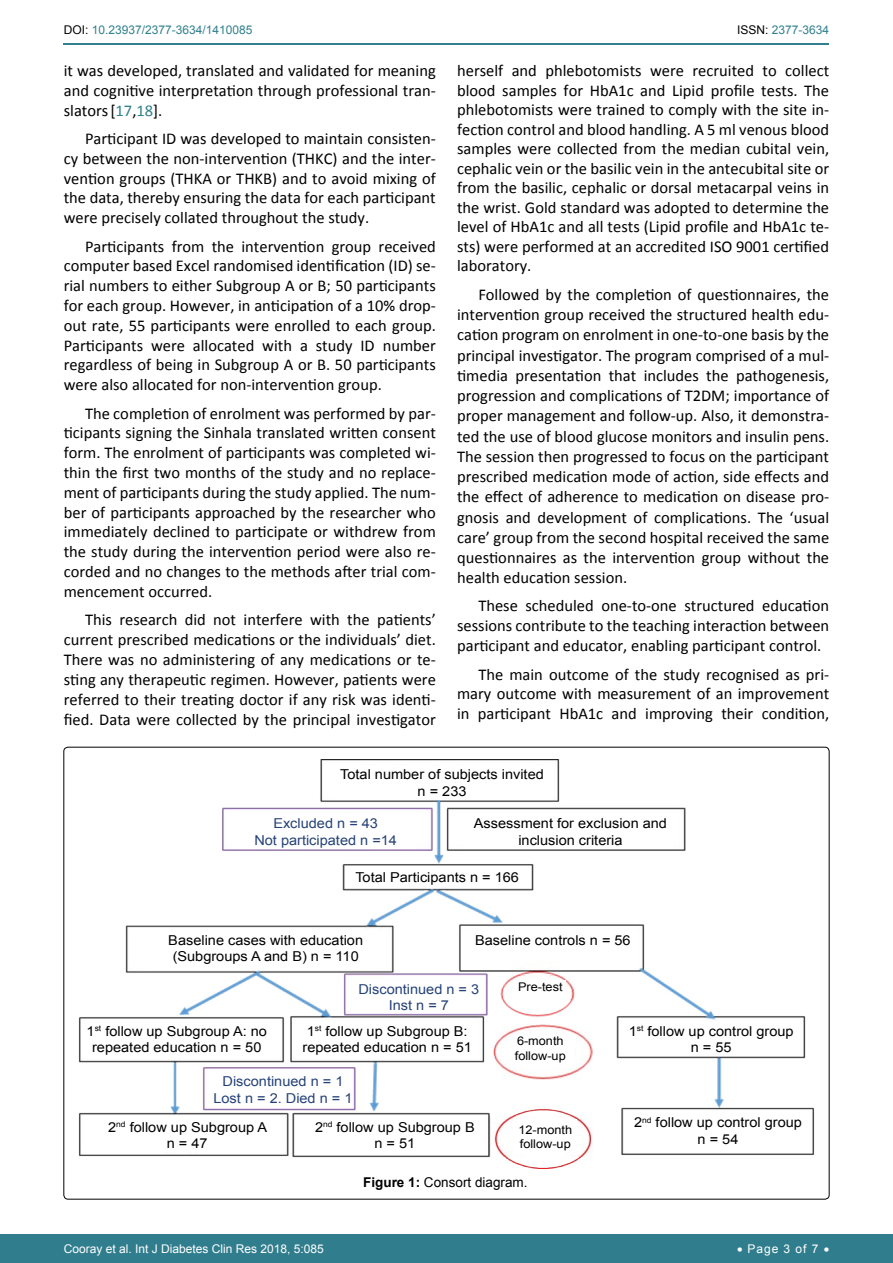
<style>
.page{position:relative;width:893px;height:1263px;background:#fff}
.page>*{position:absolute;margin:0;border:0;box-sizing:border-box;transform-origin:0 0}
.t1{font:16.5px/19.8px "Calibri";color:#000;text-align:justify}
.t2{font:13.65px/16.4px "Arial";color:#000;text-align:center;scale:1.06 1}
.t3{font:13.65px/16.4px "Arial";color:#254278;text-align:center;scale:1.06 1}
.t4{font:13.5px "Arial";color:#000}
.t5{font:12px "Arial";color:#fff}
.t6{font:12px "Arial";color:#30808d}
.t7{font:12px/14.4px "Arial";color:#000;scale:1.06 1}
.s1{color:#000}
.s2{color:#30808d}
.s3{font-weight:700}
</style>
<div class="page">
<hr style="left:64px;top:43px;width:765px;height:2px;background:#30808d">
<div style="left:0;top:1234px;width:893px;height:29px;background:#307d8d"></div>
<img style="left:79px;top:760px;width:735px;height:408px">
<div style="left:516px;top:1120px;width:61px;height:32px;background:#fff"></div>
<div style="left:303px;top:1117px;width:180px;height:37px;background:#fff"></div>
<div style="left:97px;top:1117px;width:180px;height:35px;background:#fff"></div>
<div style="left:208px;top:1072px;width:143px;height:34px;background:#fff"></div>
<div style="left:624px;top:1111px;width:184px;height:40px;background:#fff"></div>
<div style="left:624px;top:1021px;width:176px;height:34px;background:#fff"></div>
<div style="left:513px;top:1033px;width:61px;height:32px;background:#fff"></div>
<div style="left:513px;top:980px;width:53px;height:16px;background:#fff"></div>
<div style="left:296px;top:1021px;width:177px;height:37px;background:#fff"></div>
<div style="left:82px;top:1021px;width:191px;height:37px;background:#fff"></div>
<div style="left:354px;top:980px;width:129px;height:32px;background:#fff"></div>
<div style="left:150px;top:930px;width:224px;height:40px;background:#fff"></div>
<div style="left:468px;top:928px;width:167px;height:25px;background:#fff"></div>
<div style="left:347px;top:869px;width:177px;height:18px;background:#fff"></div>
<div style="left:234px;top:813px;width:181px;height:35px;background:#fff"></div>
<div style="left:464px;top:813px;width:210px;height:35px;background:#fff"></div>
<div style="left:332px;top:766px;width:221px;height:33px;background:#fff"></div>
<p class="t6" style="left:64px;top:22px;width:190px"><span class="s1">DOI:</span> 10.23937/2377-3634/1410085</p>
<p class="t6" style="left:737px;top:22px;width:94px"><span class="s1">ISSN:</span> 2377-3634</p>
<p class="t1" style="left:64px;top:61px;width:374px">it was developed, translated and validated for meaning and cognitive interpretation through professional tran&shy;slators[<span class="s2">17</span>,<span class="s2">18</span>].</p>
<p class="t1" style="left:64px;top:129px;width:374px;text-indent:21px">Participant ID was developed to maintain consisten&shy;cy between the non-intervention (THKC) and the inter&shy;vention groups (THKA or THKB) and to avoid mixing of the data, thereby ensuring the data for each participant were precisely collated throughout the study.</p>
<p class="t1" style="left:64px;top:236px;width:374px;text-indent:21px">Participants from the intervention group received computer based Excel randomised identification (ID) se&shy;rial numbers to either Subgroup A or B; 50 participants for each group. However, in anticipation of a 10% drop&shy;out rate, 55 participants were enrolled to each group.<br>Participants were allocated with a study ID number regardless of being in Subgroup A or B. 50 participants were also allocated for non-intervention group.</p>
<p class="t1" style="left:64px;top:403px;width:374px;text-indent:21px">The completion of enrolment was performed by par&shy;ticipants signing the Sinhala translated written consent form. The enrolment of participants was completed wi&shy;thin the first two months of the study and no replace&shy;ment of participants during the study applied. The num&shy;ber of participants approached by the researcher who immediately declined to participate or withdrew from the study during the intervention period were also re&shy;corded and no changes to the methods after trial com&shy;mencement occurred.</p>
<p class="t1" style="left:64px;top:610px;width:374px;text-indent:21px">This research did not interfere with the patients’ current prescribed medications or the individuals’ diet.<br>There was no administering of any medications or te&shy;sting any therapeutic regimen. However, patients were referred to their treating doctor if any risk was identi&shy;fied. Data were collected by the principal investigator</p>
<p class="t1" style="left:457px;top:61px;width:374px">herself and phlebotomists were recruited to collect blood samples for HbA1c and Lipid profile tests. The phlebotomists were trained to comply with the site in&shy;fection control and blood handling. A 5 ml venous blood samples were collected from the median cubital vein, cephalic vein or the basilic vein in the antecubital site or from the basilic, cephalic or dorsal metacarpal veins in the wrist. Gold standard was adopted to determine the level of HbA1c and all tests (Lipid profile and HbA1c te&shy;sts) were performed at an accredited ISO 9001 certified laboratory.</p>
<p class="t1" style="left:457px;top:284px;width:374px;line-height:20.2px;text-indent:21px">Followed by the completion of questionnaires, the intervention group received the structured health edu&shy;cation program on enrolment in one-to-one basis by the principal investigator. The program comprised of a mul&shy;timedia presentation that includes the pathogenesis, progression and complications of T2DM; importance of proper management and follow-up. Also, it demonstra&shy;ted the use of blood glucose monitors and insulin pens.<br>The session then progressed to focus on the participant prescribed medication mode of action, side effects and the effect of adherence to medication on disease pro&shy;gnosis and development of complications. The ‘usual care’ group from the second hospital received the same questionnaires as the intervention group without the health education session.</p>
<p class="t1" style="left:457px;top:596px;width:374px;text-indent:21px">These scheduled one-to-one structured education sessions contribute to the teaching interaction between participant and educator, enabling participant control.</p>
<p class="t1" style="left:457px;top:664px;width:374px;text-indent:21px">The main outcome of the study recognised as pri&shy;mary outcome with measurement of an improvement in participant HbA1c and improving their condition,</p>
<p class="t2" style="left:340px;top:766px;width:194px">Total number of subjects invited n = 233</p>
<p class="t2" style="left:474px;top:815px;width:184px">Assessment for exclusion and inclusion criteria</p>
<p class="t2" style="left:355px;top:869px;width:156px">Total Participants n = 166</p>
<p class="t3" style="left:254px;top:815px;width:136px">Excluded n = 43<br>Not participated n =14</p>
<p class="t2" style="left:168px;top:932px;width:185px">Baseline cases with education</p>
<p class="t2" style="left:475px;top:932px;width:148px">Baseline controls n = 56</p>
<p class="t2" style="left:173px;top:948px;width:177px">(Subgroups A and B) n = 110</p>
<p class="t3" style="left:358px;top:981px;width:115px">Discontinued n = 3<br>Inst n = 7</p>
<p class="t2" style="left:87px;top:1023px;width:172px">1<sup>st</sup> follow up Subgroup A: no repeated education n = 50</p>
<p class="t2" style="left:302px;top:1023px;width:161px">1<sup>st</sup> follow up Subgroup B: repeated education n = 51</p>
<p class="t3" style="left:213px;top:1073px;width:133px">Discontinued n = 1<br>Lost n = 2. Died n = 1</p>
<p class="t7" style="left:518px;top:980px;width:44px">Pre-test</p>
<p class="t7" style="left:515px;top:1034px;width:50px">6-month follow-up</p>
<p class="t2" style="left:629px;top:1023px;width:157px">1<sup>st</sup> follow up control group n = 55</p>
<p class="t2" style="left:108px;top:1119px;width:151px">2<sup>nd</sup> follow up Subgroup A n = 47</p>
<p class="t2" style="left:315px;top:1119px;width:152px">2<sup>nd</sup> follow up Subgroup B n = 51</p>
<p class="t2" style="left:634px;top:1114px;width:160px">2<sup>nd</sup> follow up control group n = 54</p>
<p class="t7" style="left:518px;top:1122px;width:52px">12-month follow-up</p>
<p class="t4" style="left:363px;top:1173px;width:166px"><span class="s3">Figure 1:</span> Consort diagram.</p>
<p class="t5" style="left:64px;top:1241px;width:262px">Cooray et al. Int J Diabetes Clin Res 2018, 5:085</p>
<p class="t5" style="left:737px;top:1241px;width:94px">• Page 3 of 7 •</p>
</div>
